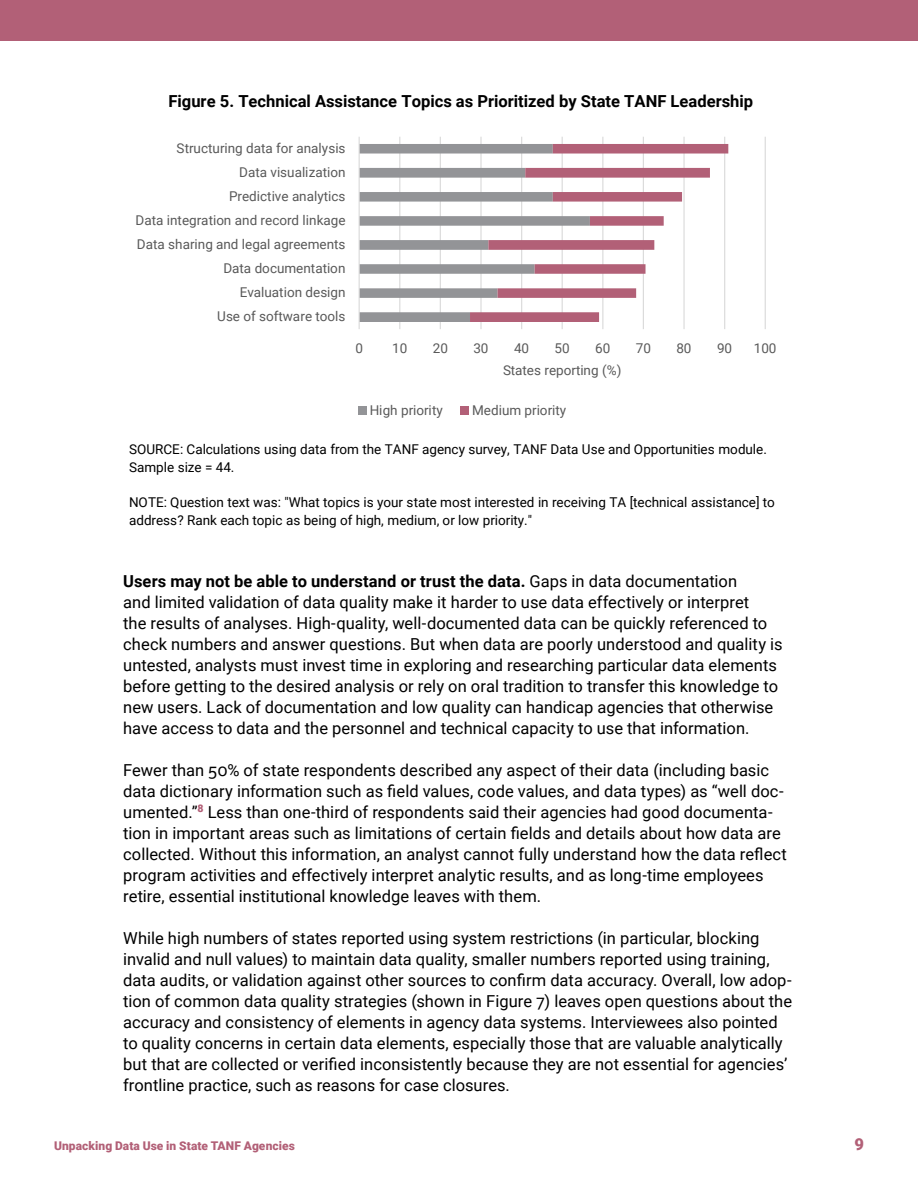
<style>
.page{position:relative;width:918px;height:1188px;background:#fff}
.page>*{position:absolute;margin:0;border:0;box-sizing:border-box;transform-origin:0 0}
.Body_Text{font:16.5px/21px "Roboto";color:#000}
.t1{font:700 16.5px "Roboto";color:#000}
.t2{font:900 16.5px "Roboto";color:#b26077}
.t3{font:13.5px/17.9px "Roboto";letter-spacing:-.005em;color:#000}
.t4{font:13.5px "Roboto";color:#595959}
.t5{font:900 12px "Roboto";letter-spacing:.005em;color:#b26077}
.s1{font-weight:700}
</style>
<div class="page">
<div style="left:0;top:0;width:918px;height:40px;background:#b26077"></div>
<hr style="left:399px;top:137px;width:1px;height:192px;background:#d9d9d9">
<hr style="left:440px;top:137px;width:1px;height:192px;background:#d9d9d9">
<hr style="left:480px;top:137px;width:2px;height:192px;background:#d9d9d9">
<hr style="left:521px;top:137px;width:1px;height:192px;background:#d9d9d9">
<hr style="left:562px;top:137px;width:1px;height:192px;background:#d9d9d9">
<hr style="left:602px;top:137px;width:1px;height:192px;background:#d9d9d9">
<hr style="left:643px;top:137px;width:1px;height:192px;background:#d9d9d9">
<hr style="left:683px;top:137px;width:2px;height:192px;background:#d9d9d9">
<hr style="left:724px;top:137px;width:1px;height:192px;background:#d9d9d9">
<hr style="left:765px;top:137px;width:1px;height:192px;background:#d9d9d9">
<svg style="left:360px;top:144px;width:110px;height:178px"></svg>
<svg style="left:470px;top:144px;width:258px;height:178px"></svg>
<hr style="left:359px;top:137px;width:1px;height:192px;background:#d9d9d9">
<div style="left:358px;top:407px;width:8px;height:8px;background:#939497"></div>
<div style="left:461px;top:407px;width:8px;height:8px;background:#b26077"></div>
<p class="t1" style="left:169px;top:89px;width:586px">Figure 5. Technical Assistance Topics as Prioritized by State TANF Leadership</p>
<p class="t4" style="left:177px;top:139px;width:170px">Structuring data for analysis</p>
<p class="t4" style="left:239px;top:163px;width:108px">Data visualization</p>
<p class="t4" style="left:229px;top:187px;width:118px">Predictive analytics</p>
<p class="t4" style="left:136px;top:211px;width:212px">Data integration and record linkage</p>
<p class="t4" style="left:137px;top:235px;width:210px">Data sharing and legal agreements</p>
<p class="t4" style="left:223px;top:259px;width:124px">Data documentation</p>
<p class="t4" style="left:240px;top:283px;width:107px">Evaluation design</p>
<p class="t4" style="left:217px;top:307px;width:130px">Use of software tools</p>
<p class="t4" style="left:355px;top:339px;width:9px">0</p>
<p class="t4" style="left:392px;top:339px;width:17px">10</p>
<p class="t4" style="left:433px;top:339px;width:17px">20</p>
<p class="t4" style="left:473px;top:339px;width:17px">30</p>
<p class="t4" style="left:514px;top:339px;width:17px">40</p>
<p class="t4" style="left:555px;top:339px;width:17px">50</p>
<p class="t4" style="left:595px;top:339px;width:17px">60</p>
<p class="t4" style="left:636px;top:339px;width:17px">70</p>
<p class="t4" style="left:676px;top:339px;width:17px">80</p>
<p class="t4" style="left:717px;top:339px;width:17px">90</p>
<p class="t4" style="left:754px;top:339px;width:24px">100</p>
<p class="t4" style="left:503px;top:361px;width:120px">States reporting (%)</p>
<p class="t4" style="left:370px;top:401px;width:74px">High priority</p>
<p class="t4" style="left:472px;top:401px;width:96px">Medium priority</p>
<p class="t3" style="left:129px;top:440px;width:639px">SOURCE: Calculations using data from the TANF agency survey, TANF Data Use and Opportunities module.<br>Sample size = 44.</p>
<p class="t3" style="left:129px;top:493px;width:647px">NOTE: Question text was: "What topics is your state most interested in receiving TA [technical assistance] to address? Rank each topic as being of high, medium, or low priority."</p>
<p class="Body_Text" style="left:123px;top:570px;width:661px"><span class="s1">Users may not be able to understand or trust the data.</span> Gaps in data documentation<br>and limited validation of data quality make it harder to use data effectively or interpret<br>the results of analyses. High-quality, well-documented data can be quickly referenced to check numbers and answer questions. But when data are poorly understood and quality is untested, analysts must invest time in exploring and researching particular data elements before getting to the desired analysis or rely on oral tradition to transfer this knowledge to new users. Lack of documentation and low quality can handicap agencies that otherwise have access to data and the personnel and technical capacity to use that information.</p>
<p class="Body_Text" style="left:123px;top:759px;width:665px">Fewer than 50% of state respondents described any aspect of their data (including basic data dictionary information such as field values, code values, and data types) as “well doc&shy;umented.”<sup>8</sup> Less than one-third of respondents said their agencies had good documenta&shy;tion in important areas such as limitations of certain fields and details about how data are collected. Without this information, an analyst cannot fully understand how the data reflect program activities and effectively interpret analytic results, and as long-time employees retire, essential institutional knowledge leaves with them.</p>
<p class="Body_Text" style="left:123px;top:927px;width:670px">While high numbers of states reported using system restrictions (in particular, blocking invalid and null values) to maintain data quality, smaller numbers reported using training, data audits, or validation against other sources to confirm data accuracy. Overall, low adop&shy;tion of common data quality strategies (shown in Figure 7) leaves open questions about the accuracy and consistency of elements in agency data systems. Interviewees also pointed to quality concerns in certain data elements, especially those that are valuable analytically but that are collected or verified inconsistently because they are not essential for agencies’ frontline practice, such as reasons for case closures.</p>
<p class="t5" style="left:54px;top:1137px;width:242px">Unpacking Data Use in State TANF Agencies</p>
<p class="t2" style="left:855px;top:1133px;width:11px">9</p>
</div>
